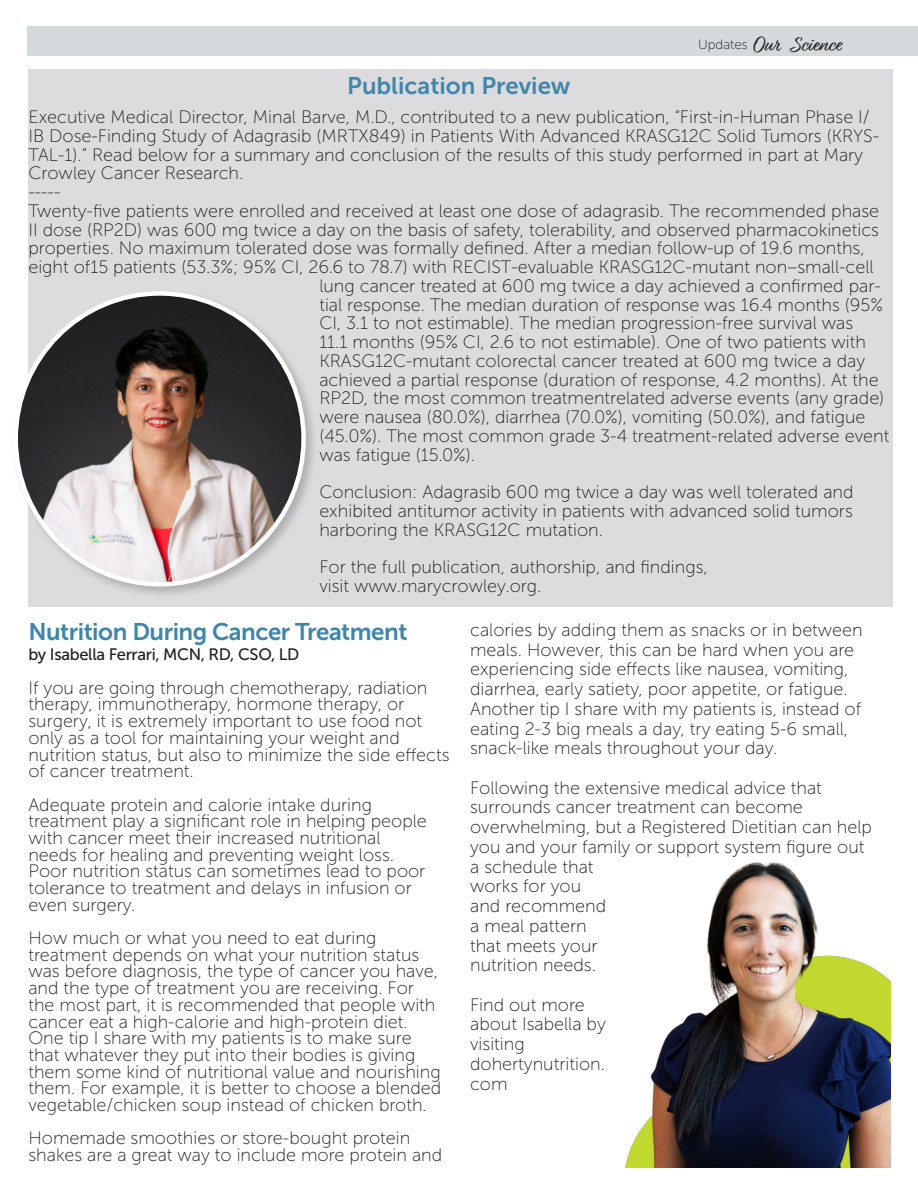
<style>
.page{position:relative;width:918px;height:1188px;background:#fff}
.page>*{position:absolute;margin:0;border:0;box-sizing:border-box;transform-origin:0 0}
.t1{font:24px "Museo Sans 700";letter-spacing:-.02em;color:#3f85aa}
.t2{font:24px "Museo Sans 700";color:#4186ab}
.t3{font:21px "Relation";color:#231f20}
.t4{font:18px/16.6px "Museo Sans 100";color:#231f20}
.t5{font:16.5px "Museo Sans 500";letter-spacing:-.02em;color:#231f20}
.t6{font:13.5px "Museo Sans 100";color:#231f20}
</style>
<div class="page">
<div style="left:27px;top:27px;width:891px;height:29px;background:#d4dadc"></div>
<div style="left:28px;top:70px;width:864px;height:537px;background:#dcdcde"></div>
<div style="left:10px;top:288px;width:309px;height:311px;background:#231f20;opacity:.25"></div>
<img style="left:16px;top:293px;width:288px;height:291px">
<img style="left:625px;top:862px;width:266px;height:305px">
<p class="t2" style="left:347px;top:72px;width:225px">Publication Preview</p>
<p class="t6" style="left:698px;top:38px;width:51px">Updates</p>
<p class="t3" style="left:752px;top:32px;width:90px">Our Science</p>
<p class="t4" style="left:28px;top:108px;width:852px;line-height:18.8px">Executive Medical Director, Minal Barve, M.D., contributed to a new publication, “First-in-Human Phase I/ IB Dose-Finding Study of Adagrasib (MRTX849) in Patients With Advanced KRASG12C Solid Tumors (KRYS-TAL-1).” Read below for a summary and conclusion of the results of this study performed in part at Mary Crowley Cancer Research.</p>
<p class="t4" style="left:28px;top:184px;width:34px">-----</p>
<p class="t4" style="left:28px;top:202px;width:852px;line-height:18.8px">Twenty-five patients were enrolled and received at least one dose of adagrasib. The recommended phase<br>II dose (RP2D) was 600 mg twice a day on the basis of safety, tolerability, and observed pharmacokinetics</p>
<p class="t4" style="left:28px;top:240px;width:838px">properties. No maximum tolerated dose was formally defined. After a median follow-up of 19.6 months,</p>
<p class="t4" style="left:28px;top:259px;width:847px">eight of15 patients (53.3%; 95% CI, 26.6 to 78.7) with RECIST-evaluable KRASG12C-mutant non–small-cell</p>
<p class="t4" style="left:319px;top:278px;width:563px">lung cancer treated at 600 mg twice a day achieved a confirmed par-</p>
<p class="t4" style="left:319px;top:296px;width:565px">tial response. The median duration of response was 16.4 months (95%</p>
<p class="t4" style="left:319px;top:315px;width:535px">CI, 3.1 to not estimable). The median progression-free survival was</p>
<p class="t4" style="left:319px;top:334px;width:548px">11.1 months (95% CI, 2.6 to not estimable). One of two patients with</p>
<p class="t4" style="left:319px;top:353px;width:547px">KRASG12C-mutant colorectal cancer treated at 600 mg twice a day</p>
<p class="t4" style="left:319px;top:371px;width:561px">achieved a partial response (duration of response, 4.2 months). At the</p>
<p class="t4" style="left:319px;top:390px;width:566px">RP2D, the most common treatmentrelated adverse events (any grade)</p>
<p class="t4" style="left:319px;top:409px;width:548px">were nausea (80.0%), diarrhea (70.0%), vomiting (50.0%), and fatigue</p>
<p class="t4" style="left:319px;top:428px;width:571px">(45.0%). The most common grade 3-4 treatment-related adverse event</p>
<p class="t4" style="left:319px;top:446px;width:157px">was fatigue (15.0%).</p>
<p class="t4" style="left:319px;top:484px;width:536px">Conclusion: Adagrasib 600 mg twice a day was well tolerated and</p>
<p class="t4" style="left:319px;top:503px;width:535px">exhibited antitumor activity in patients with advanced solid tumors</p>
<p class="t4" style="left:319px;top:521px;width:285px">harboring the KRASG12C mutation.</p>
<p class="t4" style="left:319px;top:559px;width:390px">For the full publication, authorship, and findings,</p>
<p class="t4" style="left:319px;top:578px;width:224px">visit www.marycrowley.org.</p>
<p class="t1" style="left:28px;top:619px;width:380px">Nutrition During Cancer Treatment</p>
<p class="t5" style="left:28px;top:646px;width:273px">by Isabella Ferrari, MCN, RD, CSO, LD</p>
<p class="t4" style="left:28px;top:679px;width:423px">If you are going through chemotherapy, radiation therapy, immunotherapy, hormone therapy, or surgery, it is extremely important to use food not only as a tool for maintaining your weight and nutrition status, but also to minimize the side effects of cancer treatment.</p>
<p class="t4" style="left:28px;top:796px;width:400px">Adequate protein and calorie intake during treatment play a significant role in helping people with cancer meet their increased nutritional needs for healing and preventing weight loss.<br>Poor nutrition status can sometimes lead to poor tolerance to treatment and delays in infusion or even surgery.</p>
<p class="t4" style="left:28px;top:930px;width:414px">How much or what you need to eat during treatment depends on what your nutrition status was before diagnosis, the type of cancer you have, and the type of treatment you are receiving. For the most part, it is recommended that people with cancer eat a high-calorie and high-protein diet.<br>One tip I share with my patients is to make sure that whatever they put into their bodies is giving them some kind of nutritional value and nourishing them. For example, it is better to choose a blended vegetable/chicken soup instead of chicken broth.</p>
<p class="t4" style="left:28px;top:1130px;width:415px">Homemade smoothies or store-bought protein shakes are a great way to include more protein and</p>
<p class="t4" style="left:470px;top:620px;width:394px;line-height:19.6px">calories by adding them as snacks or in between meals. However, this can be hard when you are experiencing side effects like nausea, vomiting, diarrhea, early satiety, poor appetite, or fatigue.<br>Another tip I share with my patients is, instead of eating 2-3 big meals a day, try eating 5-6 small, snack-like meals throughout your day.</p>
<p class="t4" style="left:470px;top:778px;width:403px;line-height:19.6px">Following the extensive medical advice that surrounds cancer treatment can become overwhelming, but a Registered Dietitian can help you and your family or support system figure out a schedule that<br>works for you<br>and recommend<br>a meal pattern<br>that meets your<br>nutrition needs.</p>
<p class="t4" style="left:470px;top:995px;width:137px;line-height:19.6px">Find out more about Isabella by visiting</p>
<p class="t4" style="left:470px;top:1054px;width:136px;line-height:19.6px">dohertynutrition. com</p>
</div>
